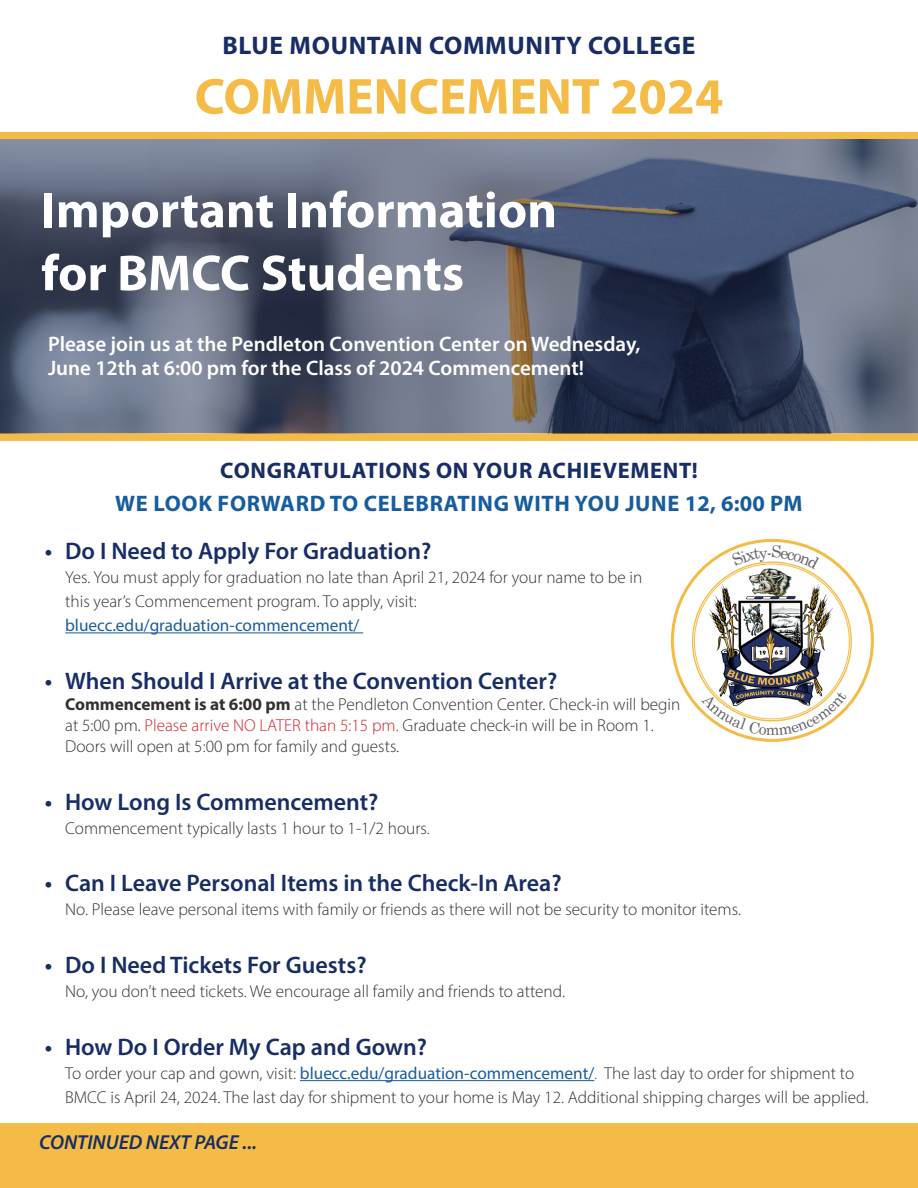
<style>
.page{position:relative;width:918px;height:1188px;background:#fff}
.page>*{position:absolute;margin:0;border:0;box-sizing:border-box;transform-origin:0 0}
.t1{font:700 51px/63px "Myriad Pro";color:#fff}
.t2{font:700 51px "Myriad Pro";color:#f4bc47}
.t3{font:700 25.5px "Myriad Pro";letter-spacing:.025em;color:#172d64}
.t4{font:600 24px "Myriad Pro";color:#172d64}
.t5{font:700 22.5px/33px "Myriad Pro";letter-spacing:.03em;color:#175d9e;text-align:center}
.t6{font:600 21px/24px "Myriad Pro";color:#fff}
.t7{font:italic 600 20.25px "Myriad Pro";color:#172d64}
.t8{font:300 17.25px/24px "Myriad Pro";color:#333233}
.s1{color:#172d64}
.s2{font-weight:400;color:#175d9e}
.s3{font-weight:700}
.s4{color:#d1232a}
.s5{color:#3667a4}
</style>
<div class="page">
<div style="left:0;top:132px;width:918px;height:309px;background:#f4bc47"></div>
<div style="left:0;top:1123px;width:918px;height:65px;background:#f4bc47"></div>
<img style="left:0;top:139px;width:918px;height:294px">
<hr style="left:65px;top:632px;width:298px;height:1px;background:#175d9e">
<hr style="left:300px;top:1080px;width:294px;height:1px;background:#175d9e">
<img style="left:710px;top:569px;width:123px;height:121px">
<svg style="left:731px;top:545px;width:89px;height:24px"></svg>
<svg style="left:701px;top:690px;width:146px;height:45px"></svg>
<p class="t3" style="left:223px;top:28px;width:474px">BLUE MOUNTAIN COMMUNITY COLLEGE</p>
<p class="t2" style="left:195px;top:63px;width:530px">COMMENCEMENT 2024</p>
<p class="t1" style="left:41px;top:177px;width:517px">Important Information for BMCC Students</p>
<p class="t6" style="left:48px;top:331px;width:594px">Please join us at the Pendleton Convention Center on Wednesday,<br>June 12th at 6:00 pm for the Class of 2024 Commencement!</p>
<p class="t5" style="left:115px;top:453px;width:689px"><span class="s1">CONGRATULATIONS ON YOUR ACHIEVEMENT!<br></span>WE LOOK FORWARD TO CELEBRATING WITH YOU JUNE 12, 6:00 PM</p>
<p class="t4" style="left:45px;top:536px;width:388px">• Do I Need to Apply For Graduation?</p>
<p class="t8" style="left:65px;top:565px;width:579px">Yes. You must apply for graduation no late than April 21, 2024 for your name to be in this year’s Commencement program. To apply, visit: <span class="s2">bluecc.edu/graduation-commencement/</span></p>
<p class="t4" style="left:45px;top:666px;width:514px">• When Should I Arrive at the Convention Center?</p>
<p class="t8" style="left:65px;top:694px;width:617px;line-height:21px"><span class="s3">Commencement is at 6:00 pm</span> at the Pendleton Convention Center. Check-in will begin at 5:00 pm. <span class="s4">Please arrive NO LATER than 5:15 pm.</span> Graduate check-in will be in Room 1.<br>Doors will open at 5:00 pm for family and guests.</p>
<p class="t4" style="left:45px;top:786px;width:335px">• How Long Is Commencement?</p>
<p class="t8" style="left:65px;top:816px;width:366px">Commencement typically lasts 1 hour to 1-1/2 hours.</p>
<p class="t4" style="left:45px;top:868px;width:518px">• Can I Leave Personal Items in the Check-In Area?</p>
<p class="t8" style="left:65px;top:898px;width:677px">No. Please leave personal items with family or friends as there will not be security to monitor items.</p>
<p class="t4" style="left:45px;top:950px;width:323px">• Do I Need Tickets For Guests?</p>
<p class="t8" style="left:65px;top:979px;width:501px">No, you don’t need tickets. We encourage all family and friends to attend.</p>
<p class="t4" style="left:45px;top:1032px;width:384px">• How Do I Order My Cap and Gown?</p>
<p class="t8" style="left:65px;top:1061px;width:805px">To order your cap and gown, visit: <span class="s2">bluecc.edu/graduation-commencement/</span><span class="s5">.</span> The last day to order for shipment to<br>BMCC is April 24, 2024. The last day for shipment to your home is May 12. Additional shipping charges will be applied.</p>
<p class="t7" style="left:39px;top:1129px;width:220px">CONTINUED NEXT PAGE ...</p>
</div>
